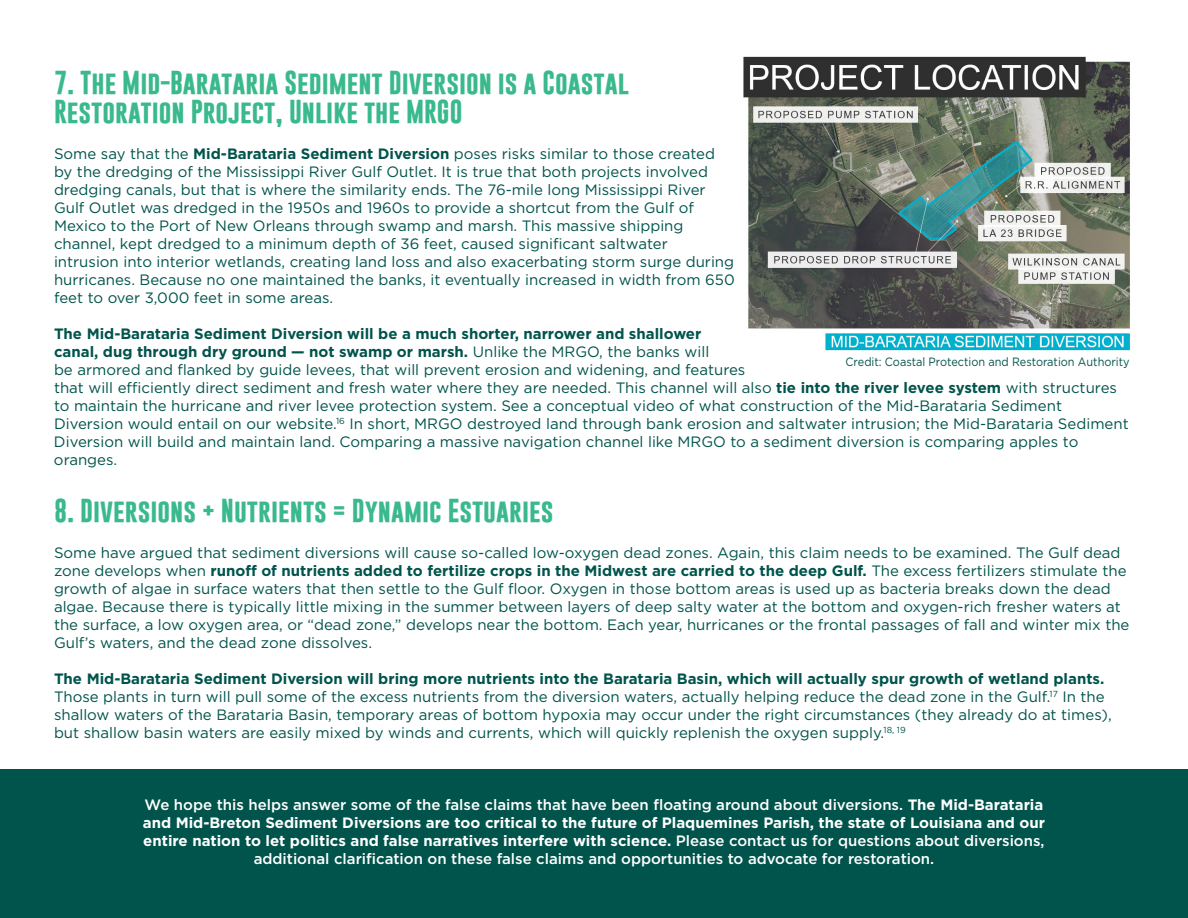
<style>
.page{position:relative;width:1188px;height:918px;background:#fff}
.page>*{position:absolute;margin:0;border:0;box-sizing:border-box;transform-origin:0 0}
.t1{font:700 24px/28.8px "Gobold";color:#3ab98d}
.t2{font:15px/18px "Gotham";color:#00544c}
.t3{font:500 15px/18px "Gotham";color:#fff;text-align:center}
.t4{font:12px "Gotham";color:#00544c;scale:.91 1}
.s1{font-weight:700}
</style>
<div class="page">
<div style="left:0;top:769px;width:1188px;height:149px;background:#00544c"></div>
<img style="left:743px;top:56px;width:387px;height:295px">
<h1 class="t1" style="left:54px;top:68px;width:576px">7. The Mid-Barataria Sediment Diversion is a Coastal<br>Restoration Project, Unlike the MRGO</h1>
<p class="t2" style="left:54px;top:144px;width:682px">Some say that the <span class="s1">Mid-Barataria Sediment Diversion</span> poses risks similar to those created by the dredging of the Mississippi River Gulf Outlet. It is true that both projects involved dredging canals, but that is where the similarity ends. The 76-mile long Mississippi River Gulf Outlet was dredged in the 1950s and 1960s to provide a shortcut from the Gulf of Mexico to the Port of New Orleans through swamp and marsh. This massive shipping channel, kept dredged to a minimum depth of 36 feet, caused significant saltwater intrusion into interior wetlands, creating land loss and also exacerbating storm surge during hurricanes. Because no one maintained the banks, it eventually increased in width from 650 feet to over 3,000 feet in some areas.</p>
<p class="t2" style="left:54px;top:324px;width:1076px"><span class="s1">The Mid-Barataria Sediment Diversion will be a much shorter, narrower and shallower<br>canal, dug through dry ground — not swamp or marsh.</span> Unlike the MRGO, the banks will<br>be armored and flanked by guide levees, that will prevent erosion and widening, and features<br>that will efficiently direct sediment and fresh water where they are needed. This channel will also <span class="s1">tie into the river levee system</span> with structures to maintain the hurricane and river levee protection system. See a conceptual video of what construction of the Mid-Barataria Sediment Diversion would entail on our website.<sup>16</sup> In short, MRGO destroyed land through bank erosion and saltwater intrusion; the Mid-Barataria Sediment Diversion will build and maintain land. Comparing a massive navigation channel like MRGO to a sediment diversion is comparing apples to oranges.</p>
<h1 class="t1" style="left:54px;top:496px;width:501px">8. Diversions + Nutrients = Dynamic Estuaries</h1>
<p class="t2" style="left:54px;top:544px;width:1077px">Some have argued that sediment diversions will cause so-called low-oxygen dead zones. Again, this claim needs to be examined. The Gulf dead zone develops when <span class="s1">runoff of nutrients added to fertilize crops in the Midwest are carried to the deep Gulf.</span> The excess fertilizers stimulate the growth of algae in surface waters that then settle to the Gulf floor. Oxygen in those bottom areas is used up as bacteria breaks down the dead algae. Because there is typically little mixing in the summer between layers of deep salty water at the bottom and oxygen-rich fresher waters at the surface, a low oxygen area, or “dead zone,” develops near the bottom. Each year, hurricanes or the frontal passages of fall and winter mix the Gulf’s waters, and the dead zone dissolves.</p>
<p class="t2" style="left:54px;top:670px;width:1059px"><span class="s1">The Mid-Barataria Sediment Diversion will bring more nutrients into the Barataria Basin, which will actually spur growth of wetland plants.<br></span>Those plants in turn will pull some of the excess nutrients from the diversion waters, actually helping reduce the dead zone in the Gulf.<sup>17</sup> In the shallow waters of the Barataria Basin, temporary areas of bottom hypoxia may occur under the right circumstances (they already do at times), but shallow basin waters are easily mixed by winds and currents, which will quickly replenish the oxygen supply.<sup>18,</sup> <sup>19</sup></p>
<p class="t4" style="left:846px;top:354px;width:314px">Credit: Coastal Protection and Restoration Authority</p>
<p class="t3" style="left:143px;top:796px;width:904px">We hope this helps answer some of the false claims that have been floating around about diversions. <span class="s1">The Mid-Barataria and Mid-Breton Sediment Diversions are too critical to the future of Plaquemines Parish, the state of Louisiana and our entire nation to let politics and false narratives interfere with science.</span> Please contact us for questions about diversions, additional clarification on these false claims and opportunities to advocate for restoration.</p>
</div>
